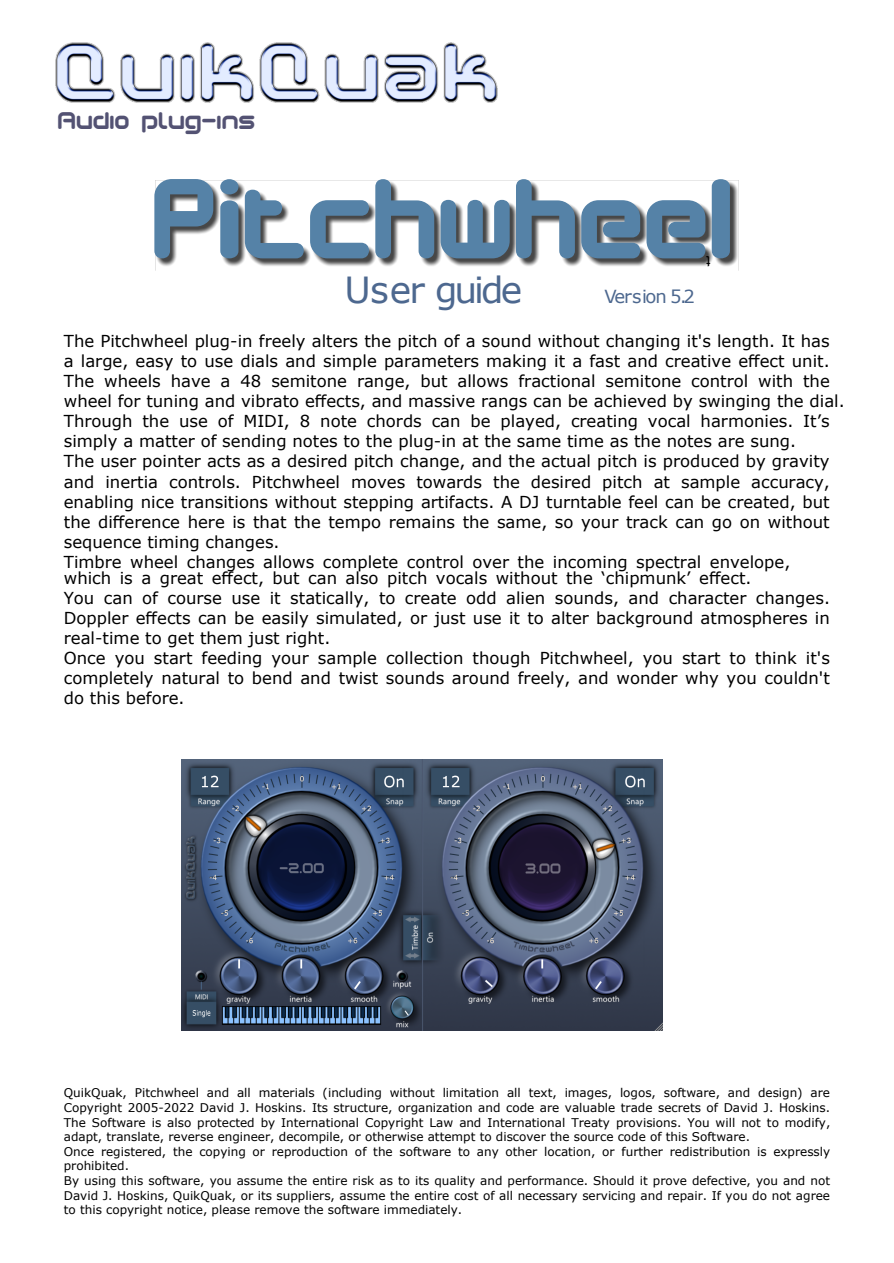
<style>
.page{position:relative;width:894px;height:1263px;background:#fff}
.page>*{position:absolute;margin:0;border:0;box-sizing:border-box;transform-origin:0 0}
.t1{font:36px "Verdana";letter-spacing:-.08em;color:#4d688f}
.t2{font:25.05px "Sci Fied 2002";color:#535273}
.t3{font:18px "Verdana";letter-spacing:-.055em;color:#4d688f}
.t4{font:16.5px/20.1px "Verdana";color:#000}
.t5{font:15px "Arial";color:#000}
.t6{font:12px/14.5px "Verdana";color:#000}
</style>
<div class="page">
<img style="left:55px;top:42px;width:442px;height:60px">
<img style="left:156px;top:181px;width:582px;height:85px">
<svg style="left:154px;top:179px;width:59px;height:79px"></svg>
<svg style="left:220px;top:179px;width:18px;height:79px"></svg>
<svg style="left:245px;top:190px;width:58px;height:68px"></svg>
<svg style="left:310px;top:200px;width:59px;height:58px"></svg>
<svg style="left:375px;top:179px;width:59px;height:79px"></svg>
<svg style="left:440px;top:200px;width:69px;height:58px;background:#7393ad"></svg>
<svg style="left:516px;top:179px;width:58px;height:79px"></svg>
<svg style="left:581px;top:200px;width:59px;height:58px;background:#6386a3"></svg>
<svg style="left:646px;top:200px;width:59px;height:58px;background:#6386a3"></svg>
<svg style="left:711px;top:179px;width:18px;height:79px"></svg>
<img style="left:182px;top:760px;width:480px;height:271px">
<h2 class="t2" style="left:58px;top:102px;width:199px">Audio plug-ins</h2>
<h1 class="t1" style="left:344px;top:276px;width:179px">User guide</h1>
<p class="t3" style="left:604px;top:289px;width:92px">Version 5.2</p>
<p class="t5" style="left:710px;top:267px;width:6px;rotate:-180deg">t</p>
<p class="t4" style="left:64px;top:333px;width:782px">The Pitchwheel plug-in freely alters the pitch of a sound without changing it's length. It has<br>a large, easy to use dials and simple parameters making it a fast and creative effect unit.<br>The wheels have a 48 semitone range, but allows fractional semitone control with the wheel for tuning and vibrato effects, and massive rangs can be achieved by swinging the dial.<br>Through the use of MIDI, 8 note chords can be played, creating vocal harmonies. It’s simply a matter of sending notes to the plug-in at the same time as the notes are sung.<br>The user pointer acts as a desired pitch change, and the actual pitch is produced by gravity and inertia controls. Pitchwheel moves towards the desired pitch at sample accuracy, enabling nice transitions without stepping artifacts. A DJ turntable feel can be created, but the difference here is that the tempo remains the same, so your track can go on without sequence timing changes.<br>Timbre wheel changes allows complete control over the incoming spectral envelope,</p>
<p class="t4" style="left:64px;top:569px;width:767px">which is a great effect, but can also pitch vocals without the ‘chipmunk’ effect.<br>You can of course use it statically, to create odd alien sounds, and character changes.<br>Doppler effects can be easily simulated, or just use it to alter background atmospheres in real-time to get them just right.<br>Once you start feeding your sample collection though Pitchwheel, you start to think it's completely natural to bend and twist sounds around freely, and wonder why you couldn't do this before.</p>
<p class="t6" style="left:64px;top:1087px;width:767px">QuikQuak, Pitchwheel and all materials (including without limitation all text, images, logos, software, and design) are Copyright 2005-2022 David J. Hoskins. Its structure, organization and code are valuable trade secrets of David J. Hoskins.<br>The Software is also protected by International Copyright Law and International Treaty provisions. You will not to modify, adapt, translate, reverse engineer, decompile, or otherwise attempt to discover the source code of this Software.<br>Once registered, the copying or reproduction of the software to any other location, or further redistribution is expressly prohibited.<br>By using this software, you assume the entire risk as to its quality and performance. Should it prove defective, you and not David J. Hoskins, QuikQuak, or its suppliers, assume the entire cost of all necessary servicing and repair. If you do not agree to this copyright notice, please remove the software immediately.</p>
</div>
